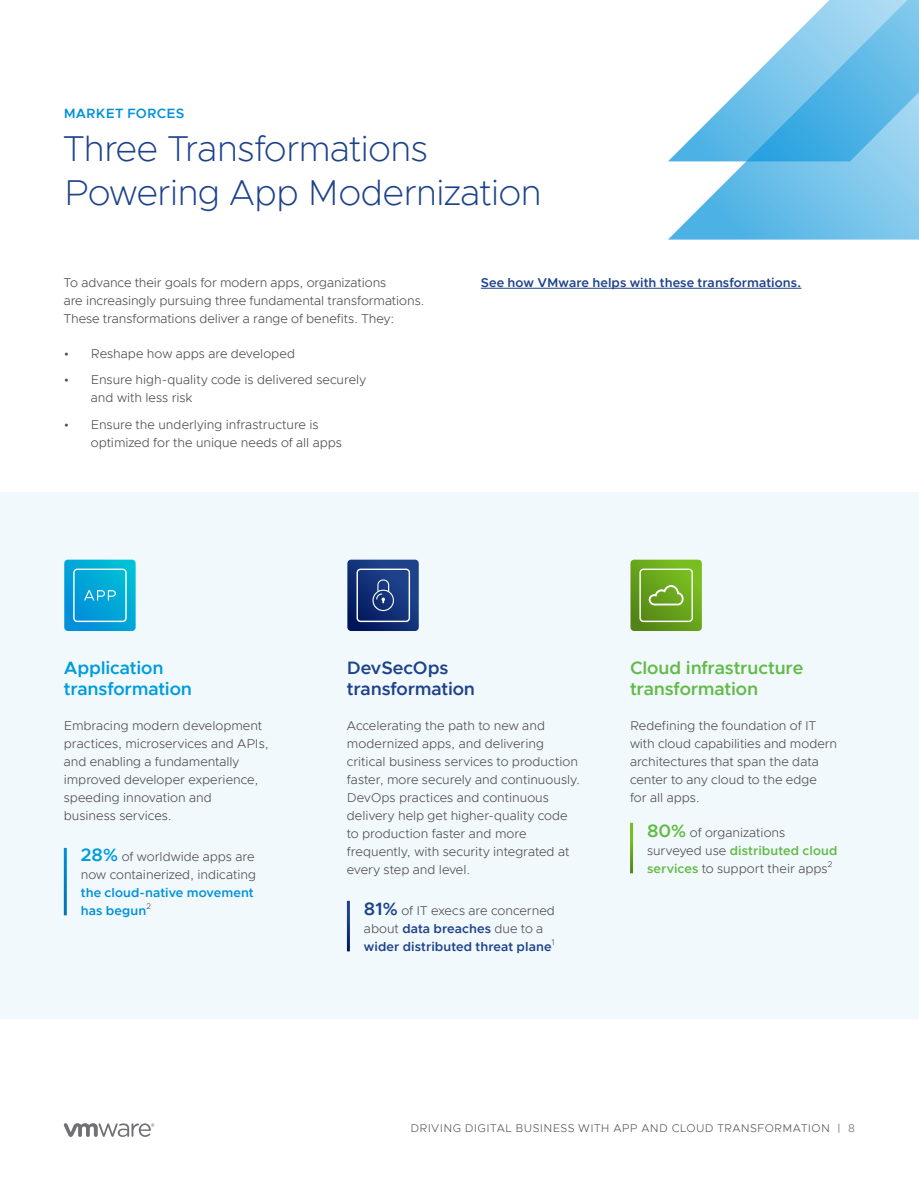
<style>
.page{position:relative;width:919px;height:1187px;background:#fff}
.page>*{position:absolute;margin:0;border:0;box-sizing:border-box;transform-origin:0 0}
.t1{font:200 36px/43.5px "Metropolis";letter-spacing:-.015em;color:#1d428a}
.t2{font:600 18px/21px "Metropolis";letter-spacing:-.01em;color:#62bb46}
.t3{font:600 18px/21px "Metropolis";letter-spacing:-.01em;color:#009cdc}
.t4{font:600 18px/21px "Metropolis";letter-spacing:-.005em;color:#1d428a}
.t5{font:600 13.5px "Metropolis";letter-spacing:.01em;color:#0091da}
.t6{font:300 12.75px/18px "Metropolis";color:#4d4d4f}
.t7{font:600 12.75px/18px "Metropolis";letter-spacing:.005em;color:#1d428a}
.t8{font:600 12.75px/18px "Metropolis";letter-spacing:.01em;color:#0091da}
.t9{font:300 11.25px "Metropolis";letter-spacing:.03em;color:#5a575b}
.t10{font:300 8.25px "Metropolis";color:#4d4d4f}
.s1{font-weight:600;font-size:18px;color:#009cdc}
.s2{font-size:18px}
.s3{font-weight:300;color:#4d4d4f}
.s4{font-weight:600;font-size:18px;color:#62bb46}
.s5{font-weight:600;color:#62bb46}
.s6{color:#717073}
</style>
<div class="page">
<svg style="left:64px;top:1123px;width:90px;height:13px"></svg>
<div style="left:0;top:492px;width:918px;height:526px;background:#f2f9fd"></div>
<hr style="left:480px;top:288px;width:321px;height:1px;background:#1d428a">
<svg style="left:630px;top:559px;width:71px;height:72px;background:#77ad33"></svg>
<hr style="left:630px;top:822px;width:3px;height:51px;background:#fff">
<svg style="left:347px;top:559px;width:71px;height:72px;background:#294584"></svg>
<hr style="left:347px;top:900px;width:3px;height:51px;background:#fff">
<svg style="left:64px;top:559px;width:72px;height:72px;background:#17addb"></svg>
<hr style="left:64px;top:847px;width:3px;height:68px;background:#fff">
<svg style="left:668px;top:0;width:250px;height:239px"></svg>
<p class="t5" style="left:64px;top:104px;width:122px">MARKET FORCES</p>
<h1 class="t1" style="left:64px;top:127px;width:479px">Three Transformations<br>Powering App Modernization</h1>
<p class="t6" style="left:64px;top:273px;width:359px">To advance their goals for modern apps, organizations<br>are increasingly pursuing three fundamental transformations.<br>These transformations deliver a range of benefits. They:</p>
<p class="t6" style="left:64px;top:344px;width:233px">• Reshape how apps are developed</p>
<p class="t6" style="left:91px;top:371px;width:277px;text-indent:-27px">• Ensure high-quality code is delivered securely and with less risk</p>
<p class="t6" style="left:91px;top:415px;width:253px;text-indent:-27px">• Ensure the underlying infrastructure is optimized for the unique needs of all apps</p>
<p class="t7" style="left:480px;top:273px;width:322px">See how VMware helps with these transformations.</p>
<h2 class="t3" style="left:64px;top:657px;width:130px">Application transformation</h2>
<p class="t6" style="left:64px;top:716px;width:206px">Embracing modern development practices, microservices and APIs, and enabling a fundamentally improved developer experience, speeding innovation and<br>business services.</p>
<p class="t6" style="left:81px;top:847px;width:177px"><span class="s1">28%</span> of worldwide apps are now containerized, indicating</p>
<p class="t8" style="left:81px;top:883px;width:174px">the cloud-native movement has begun</p>
<p class="t10" style="left:146px;top:901px;width:6px">2</p>
<h2 class="t4" style="left:347px;top:657px;width:130px">DevSecOps transformation</h2>
<p class="t6" style="left:347px;top:716px;width:232px">Accelerating the path to new and modernized apps, and delivering critical business services to production faster, more securely and continuously.<br>DevOps practices and continuous delivery help get higher-quality code to production faster and more frequently, with security integrated at every step and level.</p>
<p class="t7" style="left:364px;top:901px;width:192px"><span class="s2">81%</span> <span class="s3">of IT execs are concerned about</span> data breaches <span class="s3">due to a </span>wider distributed threat plane</p>
<p class="t10" style="left:552px;top:937px;width:4px">1</p>
<h2 class="t2" style="left:630px;top:657px;width:175px">Cloud infrastructure transformation</h2>
<p class="t6" style="left:630px;top:716px;width:208px">Redefining the foundation of IT with cloud capabilities and modern architectures that span the data center to any cloud to the edge<br>for all apps.</p>
<p class="t6" style="left:647px;top:823px;width:192px"><span class="s4">80%</span> of organizations surveyed use <span class="s5">distributed cloud services</span> to support their apps</p>
<p class="t10" style="left:827px;top:859px;width:6px">2</p>
<p class="t9" style="left:410px;top:1121px;width:446px">DRIVING DIGITAL BUSINESS WITH APP AND CLOUD TRANSFORMATION | <span class="s6">8</span></p>
</div>
